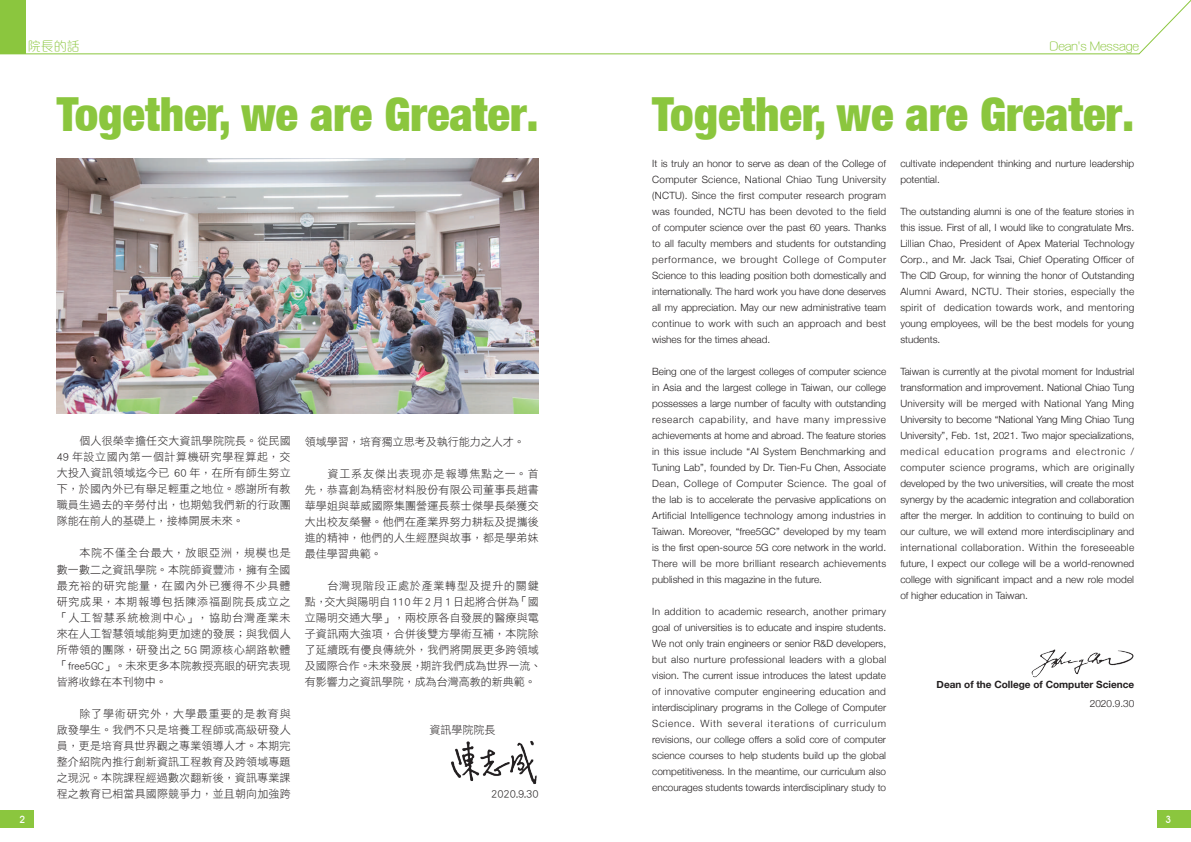
<style>
.page{position:relative;width:1191px;height:842px;background:#fff}
.page>*{position:absolute;margin:0;border:0;box-sizing:border-box;transform-origin:0 0}
.t1{font:900 condensed 47px "Helvetica Neue LT";letter-spacing:-.005em;color:#8bc63e}
.t2{font:300 13px "M Elle HK";color:#8bc63e}
.t3{font:11px/16px "DF Li Hei W3 WINP BF";letter-spacing:.015em;color:#231f20;text-align:justify}
.t4{font:300 10px/16px "Helvetica Neue";letter-spacing:.005em;color:#231f20;text-align:justify}
.t5{font:700 10px "Helvetica Neue";color:#231f20}
.t6{font:500 10px "Avant Garde IT Cby BT";color:#fff}
</style>
<div class="page">
<svg style="left:0;top:0;width:1191px;height:54px"></svg>
<div style="left:0;top:811px;width:34px;height:17px;background:#8bc63e"></div>
<div style="left:1157px;top:811px;width:34px;height:17px;background:#8bc63e"></div>
<img style="left:57px;top:159px;width:482px;height:254px">
<img style="left:451px;top:740px;width:86px;height:44px">
<img style="left:1031px;top:649px;width:103px;height:29px">
<h2 class="t2" style="left:28px;top:36px;width:53px">院長的話</h2>
<h2 class="t2" style="left:1050px;top:36px;width:91px">Dean's Message</h2>
<h1 class="t1" style="left:57px;top:85px;width:483px">Together, we are Greater.</h1>
<h1 class="t1" style="left:652px;top:85px;width:483px">Together, we are Greater.</h1>
<p class="t3" style="left:57px;top:433px;width:235px;text-indent:23px">個人很榮幸擔任交大資訊學院院長。從民國49 年設立國內第一個計算機研究學程算起，交大投入資訊領域迄今已 60 年，在所有師生努立下，於國內外已有舉足輕重之地位。感謝所有教職員生過去的辛勞付出，也期勉我們新的行政團隊能在前人的基礎上，接棒開展未來。</p>
<p class="t3" style="left:57px;top:545px;width:235px;text-indent:23px">本院不僅全台最大，放眼亞洲，規模也是數一數二之資訊學院。本院師資豐沛，擁有全國最充裕的研究能量，在國內外已獲得不少具體研究成果，本期報導包括陳添福副院長成立之「人工智慧系統檢測中心」，協助台灣產業未來在人工智慧領域能夠更加速的發展；與我個人所帶領的團隊，研發出之 5G 開源核心網路軟體「free5GC」。未來更多本院教授亮眼的研究表現皆將收錄在本刊物中。</p>
<p class="t3" style="left:57px;top:705px;width:235px;text-indent:23px">除了學術研究外，大學最重要的是教育與啟發學生。我們不只是培養工程師或高級研發人員，更是培育具世界觀之專業領導人才。本期完整介紹院內推行創新資訊工程教育及跨領域專題之現況。本院課程經過數次翻新後，資訊專業課程之教育已相當具國際競爭力，並且朝向加強跨</p>
<p class="t3" style="left:305px;top:433px;width:221px">領域學習，培育獨立思考及執行能力之人才。</p>
<p class="t3" style="left:305px;top:465px;width:235px;text-indent:23px">資工系友傑出表現亦是報導焦點之一。首先，恭喜創為精密材料股份有限公司董事長趙書華學姐與華威國際集團營運長蔡士傑學長榮獲交大出校友榮譽。他們在產業界努力耕耘及提攜後進的精神，他們的人生經歷與故事，都是學弟妹最佳學習典範。</p>
<p class="t3" style="left:305px;top:577px;width:238px;text-align:left;text-indent:23px">台灣現階段正處於產業轉型及提升的關鍵點，交大與陽明自110年2月1日起將合併為「國立陽明交通大學」，兩校原各自發展的醫療與電子資訊兩大強項，合併後雙方學術互補，本院除了延續既有優良傳統外，我們將開展更多跨領域及國際合作。未來發展，期許我們成為世界一流、有影響力之資訊學院，成為台灣高教的新典範。</p>
<p class="t3" style="left:429px;top:721px;width:67px">資訊學院院長</p>
<p class="t3" style="left:491px;top:785px;width:49px">2020.9.30</p>
<p class="t4" style="left:652px;top:156px;width:235px">It is truly an honor to serve as dean of the College of Computer Science, National Chiao Tung University (NCTU). Since the first computer research program was founded, NCTU has been devoted to the field of computer science over the past 60 years. Thanks to all faculty members and students for outstanding performance, we brought College of Computer Science to this leading position both domestically and internationally. The hard work you have done deserves all my appreciation. May our new administrative team continue to work with such an approach and best wishes for the times ahead.</p>
<p class="t4" style="left:652px;top:364px;width:235px">Being one of the largest colleges of computer science in Asia and the largest college in Taiwan, our college possesses a large number of faculty with outstanding research capability, and have many impressive achievements at home and abroad. The feature stories in this issue include “AI System Benchmarking and Tuning Lab”, founded by Dr. Tien-Fu Chen, Associate Dean, College of Computer Science. The goal of the lab is to accelerate the pervasive applications on Artificial Intelligence technology among industries in Taiwan. Moreover, “free5GC” developed by my team is the first open-source 5G core network in the world.<br>There will be more brilliant research achievements published in this magazine in the future.</p>
<p class="t4" style="left:652px;top:604px;width:235px">In addition to academic research, another primary goal of universities is to educate and inspire students.<br>We not only train engineers or senior R&amp;D developers, but also nurture professional leaders with a global vision. The current issue introduces the latest update of innovative computer engineering education and interdisciplinary programs in the College of Computer Science. With several iterations of curriculum revisions, our college offers a solid core of computer science courses to help students build up the global competitiveness. In the meantime, our curriculum also encourages students towards interdisciplinary study to</p>
<p class="t4" style="left:900px;top:156px;width:235px">cultivate independent thinking and nurture leadership potential.</p>
<p class="t4" style="left:900px;top:204px;width:235px">The outstanding alumni is one of the feature stories in this issue. First of all, I would like to congratulate Mrs.<br>Lillian Chao, President of Apex Material Technology Corp., and Mr. Jack Tsai, Chief Operating Officer of The CID Group, for winning the honor of Outstanding Alumni Award, NCTU. Their stories, especially the spirit of dedication towards work, and mentoring young employees, will be the best models for young students.</p>
<p class="t4" style="left:900px;top:364px;width:235px">Taiwan is currently at the pivotal moment for Industrial transformation and improvement. National Chiao Tung University will be merged with National Yang Ming University to become “National Yang Ming Chiao Tung University”, Feb. 1st, 2021. Two major specializations, medical education programs and electronic / computer science programs, which are originally developed by the two universities, will create the most synergy by the academic integration and collaboration after the merger. In addition to continuing to build on our culture, we will extend more interdisciplinary and international collaboration. Within the foreseeable future, I expect our college will be a world-renowned college with significant impact and a new role model of higher education in Taiwan.</p>
<p class="t5" style="left:936px;top:678px;width:199px">Dean of the College of Computer Science</p>
<p class="t4" style="left:1089px;top:695px;width:46px">2020.9.30</p>
<p class="t6" style="left:20px;top:813px;width:7px">2</p>
<p class="t6" style="left:1165px;top:813px;width:7px">3</p>
</div>
